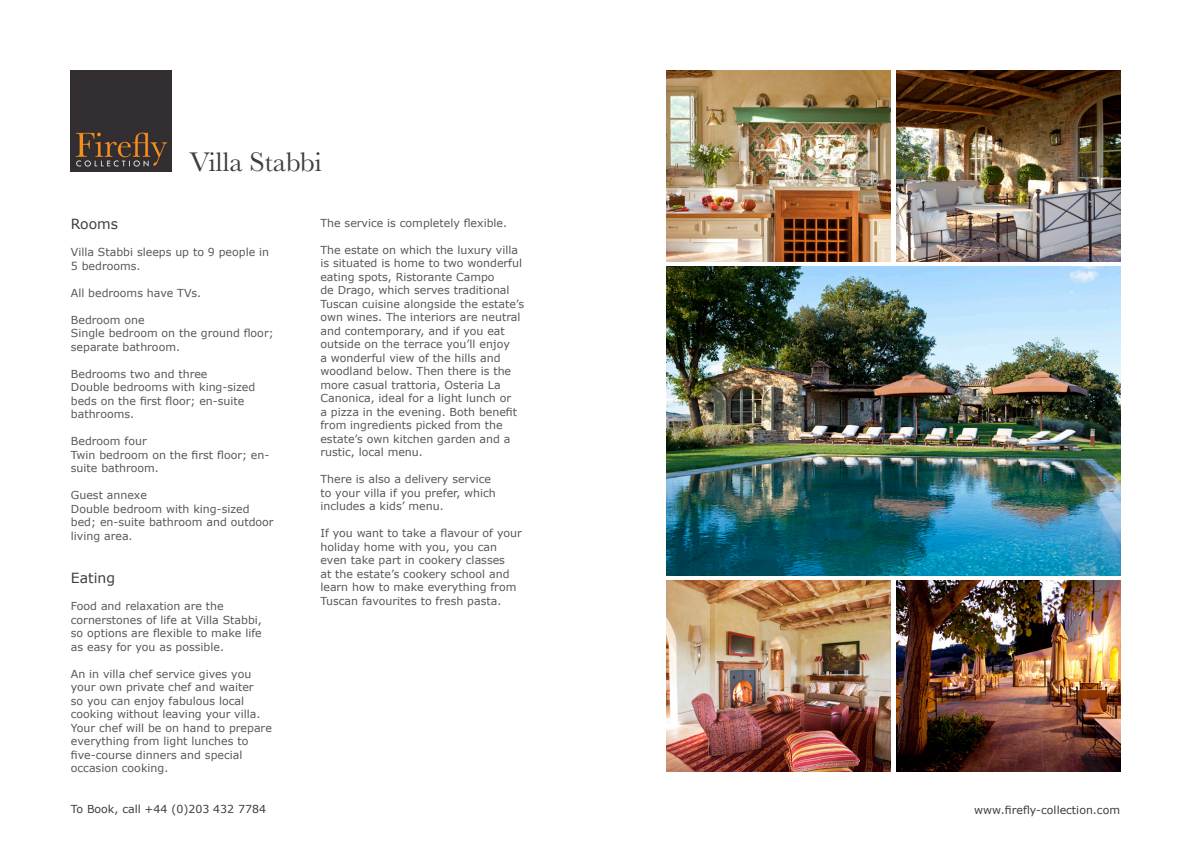
<style>
.page{position:relative;width:1191px;height:842px;background:#fff}
.page>*{position:absolute;margin:0;border:0;box-sizing:border-box;transform-origin:0 0}
.t1{font:28px "Baskerville";color:#3e3e3f}
.t2{font:14px "Verdana";color:#3e3e3f}
.t3{font:11px/13.5px "Verdana";color:#57585a}
.t4{font:11px "Verdana";color:#3e3e3f}
</style>
<div class="page">
<img style="left:71px;top:71px;width:101px;height:101px">
<img style="left:666px;top:267px;width:454px;height:308px">
<img style="left:896px;top:581px;width:224px;height:190px">
<img style="left:666px;top:581px;width:224px;height:190px">
<img style="left:666px;top:71px;width:224px;height:190px">
<img style="left:896px;top:71px;width:224px;height:190px">
<p class="t1" style="left:190px;top:145px;width:134px">Villa Stabbi</p>
<p class="t2" style="left:71px;top:214px;width:49px">Rooms</p>
<p class="t3" style="left:71px;top:245px;width:200px">Villa Stabbi sleeps up to 9 people in<br>5 bedrooms.</p>
<p class="t3" style="left:71px;top:286px;width:132px">All bedrooms have TVs.</p>
<p class="t3" style="left:71px;top:313px;width:75px">Bedroom one</p>
<p class="t3" style="left:71px;top:326px;width:204px">Single bedroom on the ground floor; separate bathroom.</p>
<p class="t3" style="left:71px;top:367px;width:138px">Bedrooms two and three</p>
<p class="t3" style="left:71px;top:380px;width:186px">Double bedrooms with king-sized beds on the first floor; en-suite bathrooms.</p>
<p class="t3" style="left:71px;top:434px;width:77px">Bedroom four</p>
<p class="t3" style="left:71px;top:448px;width:200px">Twin bedroom on the first floor; en&shy;suite bathroom.</p>
<p class="t3" style="left:71px;top:488px;width:77px">Guest annexe</p>
<p class="t3" style="left:71px;top:502px;width:204px">Double bedroom with king-sized bed; en-suite bathroom and outdoor living area.</p>
<p class="t2" style="left:71px;top:569px;width:46px">Eating</p>
<p class="t3" style="left:71px;top:599px;width:192px">Food and relaxation are the cornerstones of life at Villa Stabbi, so options are flexible to make life as easy for you as possible.</p>
<p class="t3" style="left:71px;top:667px;width:202px">An in villa chef service gives you your own private chef and waiter<br>so you can enjoy fabulous local cooking without leaving your villa.<br>Your chef will be on hand to prepare everything from light lunches to five-course dinners and special occasion cooking.</p>
<p class="t4" style="left:71px;top:801px;width:197px">To Book, call +44 (0)203 432 7784</p>
<p class="t3" style="left:320px;top:216px;width:188px">The service is completely flexible.</p>
<p class="t3" style="left:320px;top:243px;width:205px">The estate on which the luxury villa is situated is home to two wonderful eating spots, Ristorante Campo<br>de Drago, which serves traditional Tuscan cuisine alongside the estate’s own wines. The interiors are neutral and contemporary, and if you eat outside on the terrace you’ll enjoy<br>a wonderful view of the hills and woodland below. Then there is the more casual trattoria, Osteria La Canonica, ideal for a light lunch or<br>a pizza in the evening. Both benefit from ingredients picked from the estate’s own kitchen garden and a rustic, local menu.</p>
<p class="t3" style="left:320px;top:472px;width:177px">There is also a delivery service to your villa if you prefer, which includes a kids’ menu.</p>
<p class="t3" style="left:320px;top:526px;width:203px">If you want to take a flavour of your holiday home with you, you can even take part in cookery classes<br>at the estate’s cookery school and learn how to make everything from Tuscan favourites to fresh pasta.</p>
<p class="t4" style="left:974px;top:802px;width:147px">www.firefly-collection.com</p>
</div>
